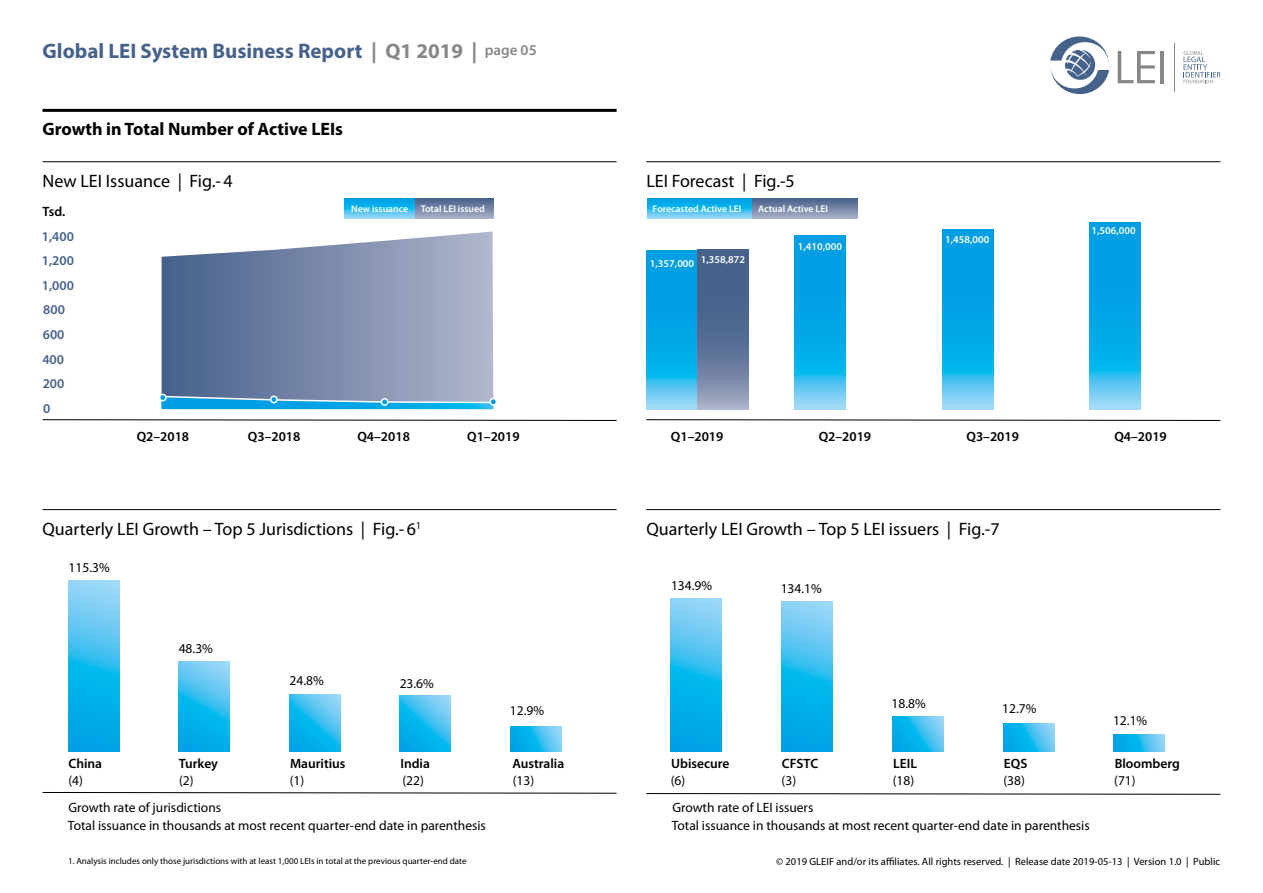
<style>
.page{position:relative;width:1263px;height:893px;background:#fff}
.page>*{position:absolute;margin:0;border:0;box-sizing:border-box;transform-origin:0 0}
.t1{font:700 21px "Myriad Pro";color:#46628b}
.t2{font:18px "Myriad Pro";color:#000}
.t3{font:700 18px "Myriad Pro";color:#000}
.t4{font:13.5px/16.5px "Myriad Pro";color:#000}
.caption_semibold{font:600 13.5px/16.5px "Myriad Pro";color:#000}
.t5{font:600 13.5px "Myriad Pro";color:#46628b}
.t6{font:10.5px "Myriad Pro";letter-spacing:.005em;color:#000}
.t7{font:600 10.5px "Myriad Pro";color:#fff}
.t8{font:600 9.75px "Myriad Pro";color:#fff}
.t9{font:9px "Myriad Pro";color:#000}
.s1{color:#878787}
.s2{font-weight:600;font-size:15px;color:#878787}
.s3{font-weight:400}
.s4{font-weight:600}
</style>
<div class="page">
<svg style="left:162px;top:232px;width:331px;height:163px;background:#8795b2"></svg>
<hr style="left:43px;top:109px;width:574px;height:3px;background:#000">
<hr style="left:43px;top:161px;width:574px;height:1px;background:#000">
<hr style="left:43px;top:509px;width:574px;height:1px;background:#000">
<hr style="left:646px;top:161px;width:574px;height:1px;background:#000">
<hr style="left:646px;top:509px;width:574px;height:1px;background:#000">
<svg style="left:42px;top:419px;width:575px;height:2px"></svg>
<svg style="left:42px;top:792px;width:575px;height:2px"></svg>
<svg style="left:646px;top:793px;width:575px;height:2px"></svg>
<svg style="left:646px;top:419px;width:575px;height:2px"></svg>
<div style="left:159px;top:394px;width:8px;height:7px;border:2px solid #fff;border-radius:50%"></div>
<svg style="left:160px;top:395px;width:334px;height:14px;background:#4aa9d8"></svg>
<div style="left:489px;top:398px;width:8px;height:8px;border:2px solid #fff;border-radius:50%"></div>
<svg style="left:647px;top:251px;width:51px;height:158px;background:#16abe7"></svg>
<svg style="left:795px;top:235px;width:51px;height:174px;background:#15ace8"></svg>
<svg style="left:943px;top:230px;width:51px;height:179px;background:#15ace8"></svg>
<svg style="left:1089px;top:222px;width:51px;height:187px;background:#15ace8"></svg>
<svg style="left:698px;top:250px;width:51px;height:159px;background:#5e7499"></svg>
<svg style="left:68px;top:580px;width:51px;height:172px;background:#34bbee"></svg>
<svg style="left:179px;top:661px;width:51px;height:91px;background:#2fbbee"></svg>
<svg style="left:289px;top:695px;width:51px;height:57px;background:#2abaee"></svg>
<svg style="left:400px;top:696px;width:51px;height:56px;background:#2bbbee"></svg>
<svg style="left:511px;top:726px;width:51px;height:26px"></svg>
<svg style="left:671px;top:599px;width:51px;height:153px;background:#30baee"></svg>
<svg style="left:781px;top:601px;width:52px;height:151px;background:#30baee"></svg>
<svg style="left:892px;top:717px;width:51px;height:35px;background:#28b9ed"></svg>
<svg style="left:1003px;top:723px;width:51px;height:29px"></svg>
<svg style="left:1114px;top:734px;width:51px;height:18px"></svg>
<svg style="left:1183px;top:51px;width:37px;height:32px"></svg>
<svg style="left:1118px;top:51px;width:37px;height:32px"></svg>
<hr style="left:1160px;top:51px;width:4px;height:32px;background:#878787">
<svg style="left:1050px;top:36px;width:59px;height:58px"></svg>
<hr style="left:1174px;top:43px;width:1px;height:49px;background:#878787">
<svg style="left:647px;top:198px;width:105px;height:21px;background:#32baed"></svg>
<svg style="left:345px;top:198px;width:70px;height:21px"></svg>
<svg style="left:752px;top:198px;width:105px;height:21px;background:#7787a9"></svg>
<svg style="left:415px;top:198px;width:78px;height:21px;background:#7787a9"></svg>
<p class="t1" style="left:43px;top:38px;width:496px">Global LEI System Business Report <span class="s1">| Q1 2019 |</span> <span class="s2">page 05</span></p>
<p class="t3" style="left:43px;top:117px;width:302px">Growth in Total Number of Active LEIs</p>
<p class="t2" style="left:43px;top:170px;width:192px">New LEI Issuance | Fig.-4</p>
<p class="t2" style="left:646px;top:170px;width:150px">LEI Forecast | Fig.-5</p>
<p class="caption_semibold" style="left:43px;top:203px;width:24px">Tsd.</p>
<p class="t5" style="left:42px;top:227px;width:34px">1,400</p>
<p class="t5" style="left:42px;top:252px;width:34px">1,200</p>
<p class="t5" style="left:42px;top:277px;width:34px">1,000</p>
<p class="t5" style="left:43px;top:301px;width:23px">800</p>
<p class="t5" style="left:43px;top:326px;width:23px">600</p>
<p class="t5" style="left:42px;top:350px;width:23px">400</p>
<p class="t5" style="left:43px;top:375px;width:23px">200</p>
<p class="t5" style="left:43px;top:400px;width:9px">0</p>
<p class="t8" style="left:351px;top:202px;width:58px">New issuance</p>
<p class="t8" style="left:421px;top:202px;width:66px">Total LEI issued</p>
<p class="t8" style="left:653px;top:202px;width:90px">Forecasted Active LEI</p>
<p class="t8" style="left:758px;top:202px;width:71px">Actual Active LEI</p>
<p class="t7" style="left:701px;top:253px;width:46px">1,358,872</p>
<p class="t7" style="left:650px;top:256px;width:46px">1,357,000</p>
<p class="t7" style="left:798px;top:240px;width:46px">1,410,000</p>
<p class="t7" style="left:945px;top:232px;width:46px">1,458,000</p>
<p class="t7" style="left:1091px;top:223px;width:46px">1,506,000</p>
<p class="caption_semibold" style="left:137px;top:428px;width:54px">Q2–2018</p>
<p class="caption_semibold" style="left:248px;top:428px;width:54px">Q3–2018</p>
<p class="caption_semibold" style="left:671px;top:428px;width:54px">Q1–2019</p>
<p class="caption_semibold" style="left:819px;top:428px;width:54px">Q2–2019</p>
<p class="caption_semibold" style="left:357px;top:428px;width:54px">Q4–2018</p>
<p class="caption_semibold" style="left:467px;top:428px;width:54px">Q1–2019</p>
<p class="caption_semibold" style="left:966px;top:428px;width:54px">Q3–2019</p>
<p class="caption_semibold" style="left:1114px;top:428px;width:54px">Q4–2019</p>
<p class="t2" style="left:43px;top:518px;width:380px">Quarterly LEI Growth – Top 5 Jurisdictions | Fig.-6<sup>1</sup></p>
<p class="t2" style="left:646px;top:518px;width:355px">Quarterly LEI Growth – Top 5 LEI issuers | Fig.-7</p>
<p class="t4" style="left:69px;top:559px;width:43px">115.3%</p>
<p class="t4" style="left:671px;top:577px;width:43px">134.9%</p>
<p class="t4" style="left:781px;top:580px;width:43px">134.1%</p>
<p class="t4" style="left:179px;top:640px;width:36px">48.3%</p>
<p class="t4" style="left:289px;top:672px;width:36px">24.8%</p>
<p class="t4" style="left:400px;top:675px;width:36px">23.6%</p>
<p class="t4" style="left:510px;top:702px;width:36px">12.9%</p>
<p class="t4" style="left:891px;top:695px;width:36px">18.8%</p>
<p class="t4" style="left:1002px;top:700px;width:36px">12.7%</p>
<p class="t4" style="left:1113px;top:712px;width:36px">12.1%</p>
<p class="caption_semibold" style="left:69px;top:755px;width:35px">China</p>
<p class="t4" style="left:68px;top:772px;width:16px">(4)</p>
<p class="caption_semibold" style="left:179px;top:755px;width:41px">Turkey <span class="s3">(2)</span></p>
<p class="caption_semibold" style="left:290px;top:755px;width:57px">Mauritius</p>
<p class="t4" style="left:290px;top:772px;width:16px">(1)</p>
<p class="caption_semibold" style="left:400px;top:755px;width:31px">India</p>
<p class="t4" style="left:402px;top:772px;width:23px">(22)</p>
<p class="caption_semibold" style="left:512px;top:755px;width:53px">Australia <span class="s3">(13)</span></p>
<p class="caption_semibold" style="left:671px;top:755px;width:60px">Ubisecure <span class="s3">(6)</span></p>
<p class="caption_semibold" style="left:893px;top:755px;width:25px">LEIL</p>
<p class="caption_semibold" style="left:782px;top:755px;width:38px">CFSTC <span class="s3">(3)</span></p>
<p class="t4" style="left:893px;top:772px;width:23px">(18)</p>
<p class="t4" style="left:1003px;top:755px;width:25px"><span class="s4">EQS </span>(38)</p>
<p class="caption_semibold" style="left:1114px;top:755px;width:67px">Bloomberg <span class="s3">(71)</span></p>
<p class="t4" style="left:69px;top:799px;width:154px">Growth rate of jurisdictions</p>
<p class="t4" style="left:68px;top:817px;width:419px">Total issuance in thousands at most recent quarter-end date in parenthesis</p>
<p class="t4" style="left:672px;top:799px;width:143px">Growth rate of LEI issuers</p>
<p class="t4" style="left:672px;top:817px;width:419px">Total issuance in thousands at most recent quarter-end date in parenthesis</p>
<p class="t9" style="left:68px;top:855px;width:400px">1. Analysis includes only those jurisdictions with at least 1,000 LEIs in total at the previous quarter-end date</p>
<p class="t6" style="left:776px;top:855px;width:446px">© 2019 GLEIF and/or its affiliates. All rights reserved. | Release date 2019-05-13 | Version 1.0 | Public</p>
</div>
